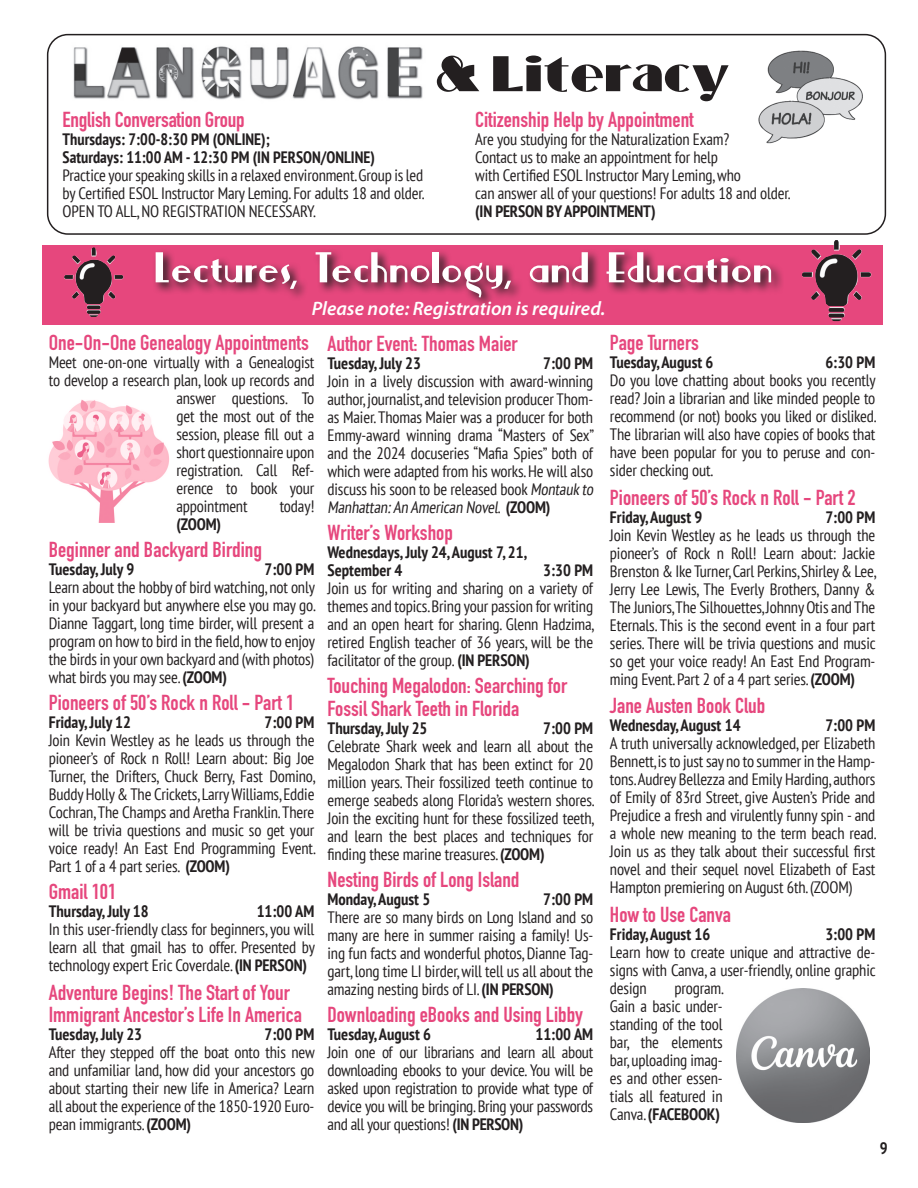
<style>
.page{position:relative;width:918px;height:1188px;background:#fff}
.page>*{position:absolute;margin:0;border:0;box-sizing:border-box;transform-origin:0 0}
.t1{font:48.6px "Nickerbocker NF";color:#fff;scale:1.1 1}
.t2{font:45.9px "Standing Room Only NF";letter-spacing:-.01em;color:#231f20;scale:1.1 1}
.t3{font:700 21.3px/22.5px "DIN Condensed";color:#e6477d}
.t4{font:italic 600 19.5px "Myriad Pro";color:#fff}
.t5{font:condensed 16.5px/18px "PT Sans";letter-spacing:-.01em;color:#231f20;text-align:justify}
.t6{font:700 condensed 16.5px "PT Sans";color:#231f20}
.s1{font-weight:700}
</style>
<div class="page">
<div style="left:47px;top:34px;width:839px;height:201px;border:2px solid #231f20;border-radius:20px"></div>
<img style="left:758px;top:50px;width:105px;height:94px">
<div style="left:42px;top:246px;width:841px;height:79px;background:#e6477d"></div>
<svg style="left:154px;top:251px;width:628px;height:54px"></svg>
<img style="left:802px;top:240px;width:70px;height:81px">
<img style="left:64px;top:247px;width:60px;height:70px">
<img style="left:73px;top:46px;width:350px;height:54px">
<img style="left:48px;top:400px;width:121px;height:122px">
<img style="left:736px;top:989px;width:134px;height:133px">
<p class="t3" style="left:63px;top:109px;width:184px">English Conversation Group</p>
<p class="t6" style="left:63px;top:129px;width:209px">Thursdays: 7:00-8:30 PM (ONLINE);</p>
<p class="t6" style="left:63px;top:147px;width:314px">Saturdays: 11:00 AM - 12:30 PM (IN PERSON/ONLINE)</p>
<p class="t5" style="left:63px;top:166px;width:363px">Practice your speaking skills in a relaxed environment. Group is led by Certified ESOL Instructor Mary Leming. For adults 18 and older.<br>OPEN TO ALL, NO REGISTRATION NECESSARY.</p>
<p class="t2" style="left:435px;top:48px;width:270px">&amp; Literacy</p>
<p class="t3" style="left:475px;top:108px;width:220px">Citizenship Help by Appointment</p>
<p class="t5" style="left:475px;top:130px;width:256px">Are you studying for the Naturalization Exam?</p>
<p class="t5" style="left:475px;top:148px;width:244px">Contact us to make an appointment for help</p>
<p class="t5" style="left:475px;top:166px;width:267px">with Certified ESOL Instructor Mary Leming, who</p>
<p class="t5" style="left:475px;top:184px;width:317px">can answer all of your questions! For adults 18 and older.</p>
<p class="t6" style="left:475px;top:200px;width:182px">(IN PERSON BY APPOINTMENT)</p>
<p class="t1" style="left:154px;top:246px;width:564px">Lectures, Technology, and Education</p>
<p class="t4" style="left:312px;top:296px;width:295px">Please note: Registration is required.</p>
<p class="t3" style="left:49px;top:332px;width:262px">One-On-One Genealogy Appointments</p>
<p class="t5" style="left:49px;top:353px;width:267px">Meet one-on-one virtually with a Genealogist</p>
<p class="t5" style="left:49px;top:371px;width:267px">to develop a research plan, look up records and</p>
<p class="t5" style="left:176px;top:389px;width:139px">answer questions. To</p>
<p class="t5" style="left:176px;top:407px;width:139px">get the most out of the</p>
<p class="t5" style="left:176px;top:425px;width:139px">session, please fill out a</p>
<p class="t5" style="left:176px;top:443px;width:139px">short questionnaire upon</p>
<p class="t5" style="left:176px;top:461px;width:139px">registration. Call Ref-</p>
<p class="t5" style="left:176px;top:479px;width:139px">erence to book your</p>
<p class="t5" style="left:176px;top:497px;width:73px">appointment</p>
<p class="t5" style="left:280px;top:497px;width:36px">today!</p>
<p class="t6" style="left:176px;top:514px;width:46px">(ZOOM)</p>
<p class="t3" style="left:49px;top:539px;width:215px">Beginner and Backyard Birding</p>
<p class="t6" style="left:49px;top:559px;width:87px">Tuesday, July 9</p>
<p class="t6" style="left:264px;top:559px;width:52px">7:00 PM</p>
<p class="t5" style="left:49px;top:578px;width:268px">Learn about the hobby of bird watching, not only in your backyard but anywhere else you may go.<br>Dianne Taggart, long time birder, will present a program on how to bird in the field, how to enjoy the birds in your own backyard and (with photos) what birds you may see. <span class="s1">(ZOOM)</span></p>
<p class="t3" style="left:49px;top:692px;width:247px">Pioneers of 50’s Rock n Roll - Part 1</p>
<p class="t6" style="left:49px;top:712px;width:84px">Friday, July 12</p>
<p class="t6" style="left:264px;top:712px;width:52px">7:00 PM</p>
<p class="t5" style="left:49px;top:731px;width:268px">Join Kevin Westley as he leads us through the pioneer’s of Rock n Roll! Learn about: Big Joe Turner, the Drifters, Chuck Berry, Fast Domino, Buddy Holly &amp; The Crickets, Larry Williams, Eddie Cochran, The Champs and Aretha Franklin. There will be trivia questions and music so get your voice ready! An East End Programming Event.<br>Part 1 of a 4 part series. <span class="s1">(ZOOM)</span></p>
<p class="t3" style="left:49px;top:881px;width:69px">Gmail 101</p>
<p class="t6" style="left:49px;top:901px;width:101px">Thursday, July 18</p>
<p class="t6" style="left:257px;top:901px;width:59px">11:00 AM</p>
<p class="t5" style="left:49px;top:920px;width:268px">In this user-friendly class for beginners, you will learn all that gmail has to offer. Presented by technology expert Eric Coverdale. <span class="s1">(IN PERSON)</span></p>
<p class="t3" style="left:49px;top:981px;width:255px">Adventure Begins! The Start of Your<br>Immigrant Ancestor’s Life In America</p>
<p class="t6" style="left:49px;top:1024px;width:95px">Tuesday, July 23</p>
<p class="t6" style="left:264px;top:1024px;width:52px">7:00 PM</p>
<p class="t5" style="left:49px;top:1043px;width:267px">After they stepped off the boat onto this new and unfamiliar land, how did your ancestors go about starting their new life in America? Learn all about the experience of the 1850-1920 Euro&shy;pean immigrants. <span class="s1">(ZOOM)</span></p>
<p class="t3" style="left:328px;top:332px;width:192px">Author Event: Thomas Maier</p>
<p class="t6" style="left:328px;top:352px;width:95px">Tuesday, July 23</p>
<p class="t6" style="left:543px;top:352px;width:52px">7:00 PM</p>
<p class="t5" style="left:328px;top:372px;width:270px;text-align:left">Join in a lively discussion with award-winning author, journalist, and television producer Thom&shy;as Maier. Thomas Maier was a producer for both Emmy-award winning drama “Masters of Sex” and the 2024 docuseries “Mafia Spies” both of which were adapted from his works. He will also discuss his soon to be released book Montaukto Manhattan:An American Novel. <span class="s1">( ZO O M )</span></p>
<p class="t3" style="left:328px;top:521px;width:127px">Writer’s Workshop</p>
<p class="t6" style="left:328px;top:541px;width:201px">Wednesdays, July 24, August 7, 21,</p>
<p class="t6" style="left:328px;top:559px;width:76px">September 4</p>
<p class="t6" style="left:543px;top:559px;width:52px">3:30 PM</p>
<p class="t5" style="left:328px;top:579px;width:268px">Join us for writing and sharing on a variety of themes and topics. Bring your passion for writing and an open heart for sharing. Glenn Hadzima, retired English teacher of 36 years, will be the facilitator of the group. <span class="s1">(IN PERSON)</span></p>
<p class="t3" style="left:328px;top:674px;width:241px">Touching Megalodon: Searching for<br>Fossil Shark Teeth in Florida</p>
<p class="t6" style="left:328px;top:717px;width:101px">Thursday, July 25</p>
<p class="t6" style="left:543px;top:717px;width:52px">7:00 PM</p>
<p class="t5" style="left:328px;top:736px;width:268px">Celebrate Shark week and learn all about the Megalodon Shark that has been extinct for 20 million years. Their fossilized teeth continue to emerge seabeds along Florida’s western shores.<br>Join the exciting hunt for these fossilized teeth, and learn the best places and techniques for finding these marine treasures. <span class="s1">(ZOOM)</span></p>
<p class="t3" style="left:328px;top:868px;width:194px">Nesting Birds of Long Island</p>
<p class="t6" style="left:328px;top:888px;width:104px">Monday, August 5</p>
<p class="t6" style="left:543px;top:888px;width:52px">7:00 PM</p>
<p class="t5" style="left:328px;top:907px;width:267px">There are so many birds on Long Island and so many are here in summer raising a family! Us&shy;ing fun facts and wonderful photos, Dianne Tag&shy;gart, long time LI birder, will tell us all about the amazing nesting birds of LI. <span class="s1">(IN PERSON)</span></p>
<p class="t3" style="left:328px;top:1003px;width:257px">Downloading eBooks and Using Libby</p>
<p class="t6" style="left:328px;top:1023px;width:105px">Tuesday, August 6</p>
<p class="t6" style="left:535px;top:1023px;width:59px">11:00 AM</p>
<p class="t5" style="left:328px;top:1042px;width:267px">Join one of our librarians and learn all about downloading ebooks to your device. You will be asked upon registration to provide what type of device you will be bringing. Bring your passwords and all your questions! <span class="s1">(IN PERSON)</span></p>
<p class="t3" style="left:610px;top:332px;width:90px">Page Turners</p>
<p class="t6" style="left:610px;top:352px;width:105px">Tuesday, August 6</p>
<p class="t6" style="left:825px;top:352px;width:52px">6:30 PM</p>
<p class="t5" style="left:610px;top:371px;width:268px">Do you love chatting about books you recently read? Join a librarian and like minded people to recommend (or not) books you liked or disliked.<br>The librarian will also have copies of books that have been popular for you to peruse and con&shy;sider checking out.</p>
<p class="t3" style="left:610px;top:486px;width:247px">Pioneers of 50’s Rock n Roll - Part 2</p>
<p class="t6" style="left:610px;top:506px;width:94px">Friday, August 9</p>
<p class="t6" style="left:825px;top:506px;width:52px">7:00 PM</p>
<p class="t5" style="left:610px;top:526px;width:268px">Join Kevin Westley as he leads us through the pioneer’s of Rock n Roll! Learn about: Jackie Brenston &amp; Ike Turner, Carl Perkins, Shirley &amp; Lee, Jerry Lee Lewis, The Everly Brothers, Danny &amp; The Juniors, The Silhouettes, Johnny Otis and The Eternals. This is the second event in a four part series. There will be trivia questions and music so get your voice ready! An East End Program&shy;ming Event. Part 2 of a 4 part series. <span class="s1">(ZOOM)</span></p>
<p class="t3" style="left:610px;top:695px;width:157px">Jane Austen Book Club</p>
<p class="t6" style="left:610px;top:715px;width:132px">Wednesday, August 14</p>
<p class="t6" style="left:825px;top:715px;width:52px">7:00 PM</p>
<p class="t5" style="left:610px;top:734px;width:268px">A truth universally acknowledged, per Elizabeth Bennett, is to just say no to summer in the Hamp&shy;tons. Audrey Bellezza and Emily Harding, authors of Emily of 83rd Street, give Austen’s Pride and Prejudice a fresh and virulently funny spin - and a whole new meaning to the term beach read.<br>Join us as they talk about their successful first novel and their sequel novel Elizabeth of East Hampton premiering on August 6th. (ZOOM)</p>
<p class="t3" style="left:610px;top:903px;width:123px">How to Use Canva</p>
<p class="t6" style="left:610px;top:923px;width:102px">Friday, August 16</p>
<p class="t6" style="left:825px;top:923px;width:52px">3:00 PM</p>
<p class="t5" style="left:610px;top:943px;width:267px">Learn how to create unique and attractive de&shy;signs with Canva, a user-friendly, online graphic design</p>
<p class="t5" style="left:610px;top:979px;width:115px;text-indent:65px">program.<br>Gain a basic under&shy;standing of the tool bar, the elements bar, uploading imag&shy;es and other essen&shy;tials all featured in Canva. <span class="s1">(FACEBOOK)</span></p>
<p class="t6" style="left:880px;top:1137px;width:9px">9</p>
</div>
